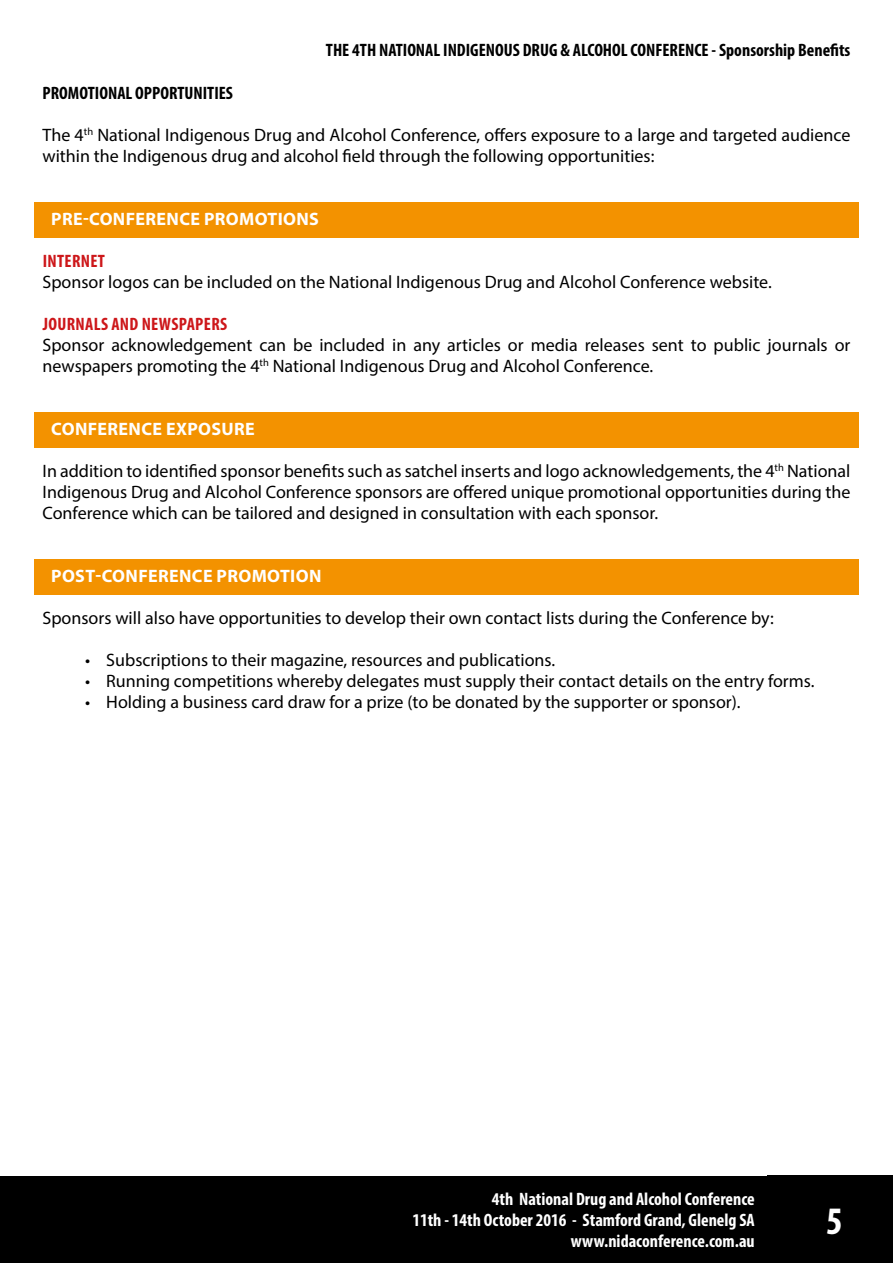
<style>
.page{position:relative;width:893px;height:1263px;background:#fff}
.page>*{position:absolute;margin:0;border:0;box-sizing:border-box;transform-origin:0 0}
.t1{font:700 condensed 39px "Myriad Pro";color:#fff}
.t2{font:18px/21px "Myriad Pro";color:#000}
.t3{font:700 condensed 18px/21px "Myriad Pro";color:#fff;text-align:right}
.t4{font:700 condensed 18px "Myriad Pro";color:#000}
.t5{font:700 18px "Myriad Pro";letter-spacing:.02em;color:#fff}
.t6{font:700 condensed 18px "Myriad Pro";letter-spacing:.02em;color:#cd171a}
</style>
<div class="page">
<div style="left:0;top:1176px;width:767px;height:87px;background:#000"></div>
<div style="left:767px;top:1176px;width:126px;height:87px;background:#000"></div>
<div style="left:34px;top:203px;width:825px;height:35px;background:#f39200"></div>
<div style="left:34px;top:413px;width:825px;height:35px;background:#f39200"></div>
<div style="left:34px;top:560px;width:825px;height:35px;background:#f39200"></div>
<p class="t4" style="left:326px;top:39px;width:526px">THE 4TH NATIONAL INDIGENOUS DRUG &amp; ALCOHOL CONFERENCE - Sponsorship Benefits</p>
<p class="t4" style="left:43px;top:81px;width:192px">PROMOTIONAL OPPORTUNITIES</p>
<p class="t2" style="left:43px;top:124px;width:809px">The 4<sup>th</sup> National Indigenous Drug and Alcohol Conference, offers exposure to a large and targeted audience within the Indigenous drug and alcohol field through the following opportunities:</p>
<p class="t5" style="left:51px;top:207px;width:269px">PRE-CONFERENCE PROMOTIONS</p>
<p class="t6" style="left:43px;top:249px;width:64px">INTERNET</p>
<p class="t2" style="left:43px;top:271px;width:731px">Sponsor logos can be included on the National Indigenous Drug and Alcohol Conference website.</p>
<p class="t6" style="left:43px;top:312px;width:186px">JOURNALS AND NEWSPAPERS</p>
<p class="t2" style="left:43px;top:334px;width:809px">Sponsor acknowledgement can be included in any articles or media releases sent to public journals or newspapers promoting the 4<sup>th</sup> National Indigenous Drug and Alcohol Conference.</p>
<p class="t5" style="left:51px;top:417px;width:205px">CONFERENCE EXPOSURE</p>
<p class="t2" style="left:43px;top:460px;width:809px;text-align:justify">In addition to identified sponsor benefits such as satchel inserts and logo acknowledgements, the 4<sup>th</sup> National Indigenous Drug and Alcohol Conference sponsors are offered unique promotional opportunities during the Conference which can be tailored and designed in consultation with each sponsor.</p>
<p class="t5" style="left:51px;top:564px;width:272px">POST-CONFERENCE PROMOTION</p>
<p class="t2" style="left:43px;top:607px;width:733px">Sponsors will also have opportunities to develop their own contact lists during the Conference by:</p>
<p class="t2" style="left:85px;top:649px;width:472px">• Subscriptions to their magazine, resources and publications.</p>
<p class="t2" style="left:85px;top:670px;width:731px">• Running competitions whereby delegates must supply their contact details on the entry forms.</p>
<p class="t2" style="left:85px;top:691px;width:657px">• Holding a business card draw for a prize (to be donated by the supporter or sponsor).</p>
<p class="t3" style="left:412px;top:1188px;width:344px">4th National Drug and Alcohol Conference<br>11th - 14th October 2016 - Stamford Grand, Glenelg SA www.nidaconference.com.au</p>
<h1 class="t1" style="left:826px;top:1197px;width:18px">5</h1>
</div>
